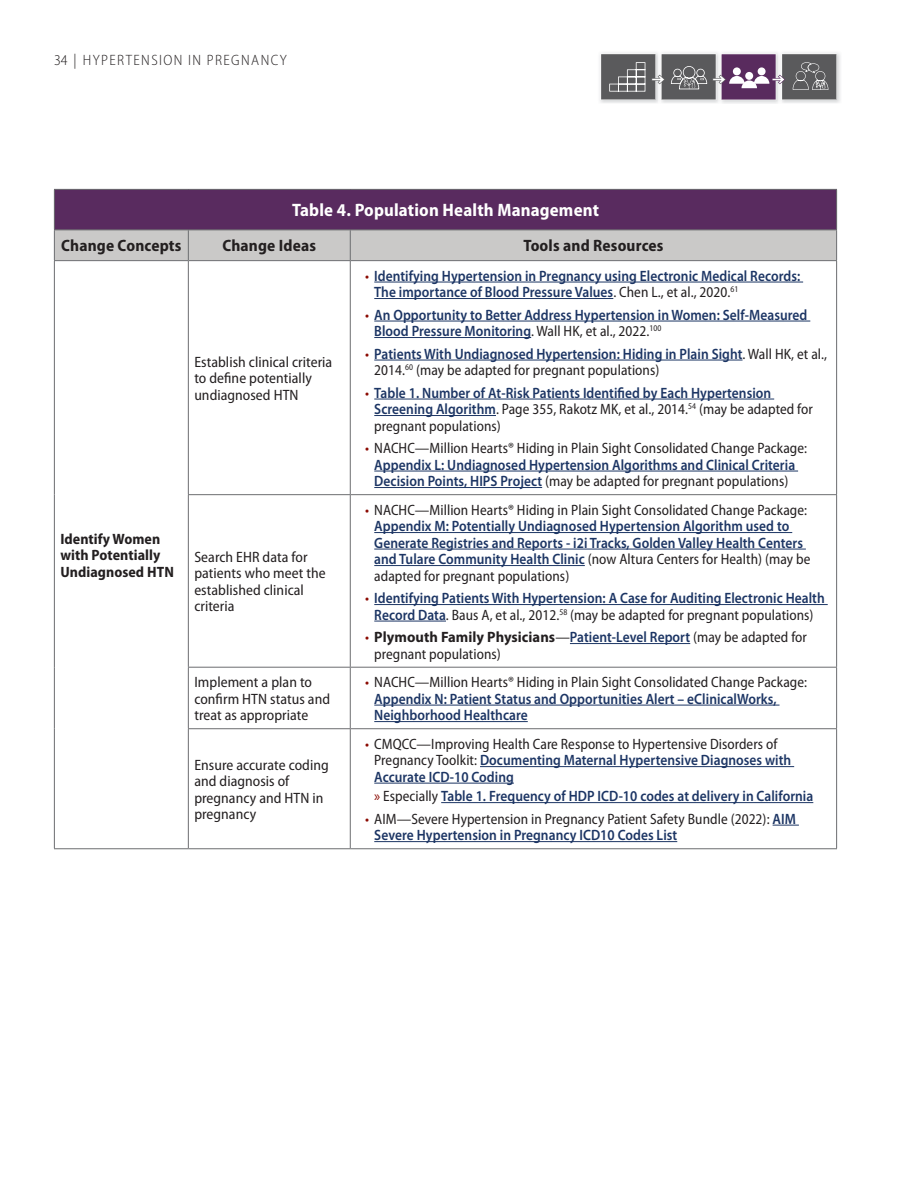
<style>
.page{position:relative;width:918px;height:1188px;background:#fff}
.page>*{position:absolute;margin:0;border:0;box-sizing:border-box;transform-origin:0 0}
.t1{font:700 semi-condensed 18px "Myriad Pro";letter-spacing:.01em;color:#fff}
.t2{font:700 semi-condensed 16.5px "Myriad Pro";letter-spacing:.01em;color:#231f20}
.t3{font:600 15px/16.5px "Myriad Pro";letter-spacing:.005em;color:#1c3564;scale:.9 1}
.t4{font:semi-condensed 15px/16.5px "Myriad Pro";letter-spacing:.005em;color:#231f20}
.t5{font:700 semi-condensed 15px/16.5px "Myriad Pro";letter-spacing:.005em;color:#231f20}
.t6{font:300 semi-condensed 15px "Myriad Pro";letter-spacing:.095em;color:#231f20}
.s1{font-weight:400;font-stretch:semi-condensed;color:#8b0a02}
.s2{font-weight:400;font-stretch:semi-condensed;color:#231f20}
.s3{color:#8b0a02}
.s4{font-weight:600;font-stretch:normal;color:#1c3564}
.s5{font-weight:700;font-stretch:normal}
.s6{font-weight:400;color:#8b0a02}
</style>
<div class="page">
<img style="left:600px;top:52px;width:240px;height:52px">
<img style="left:658px;top:52px;width:3px;height:52px">
<img style="left:718px;top:52px;width:3px;height:52px">
<img style="left:779px;top:52px;width:2px;height:52px">
<svg style="left:601px;top:54px;width:236px;height:46px;background:#766e79"></svg>
<div style="left:54px;top:189px;width:783px;height:41px;background:#592b5f"></div>
<div style="left:55px;top:231px;width:781px;height:29px;background:#cac9c8"></div>
<svg style="left:55px;top:261px;width:781px;height:587px"></svg>
<hr style="left:54px;top:189px;width:134px;height:1px;background:#6c6d70">
<hr style="left:54px;top:190px;width:1px;height:40px;background:#6c6d70">
<hr style="left:188px;top:189px;width:162px;height:1px;background:#6c6d70">
<hr style="left:350px;top:189px;width:487px;height:1px;background:#6c6d70">
<hr style="left:836px;top:190px;width:1px;height:40px;background:#6c6d70">
<hr style="left:54px;top:230px;width:134px;height:1px;background:#6c6d70">
<hr style="left:54px;top:230px;width:1px;height:30px;background:#6c6d70">
<hr style="left:188px;top:230px;width:162px;height:1px;background:#6c6d70">
<hr style="left:188px;top:230px;width:1px;height:30px;background:#6c6d70">
<hr style="left:350px;top:230px;width:487px;height:1px;background:#6c6d70">
<hr style="left:350px;top:230px;width:1px;height:30px;background:#6c6d70">
<hr style="left:836px;top:230px;width:1px;height:30px;background:#6c6d70">
<hr style="left:54px;top:260px;width:134px;height:1px;background:#6c6d70">
<hr style="left:54px;top:261px;width:1px;height:234px;background:#6c6d70">
<hr style="left:54px;top:495px;width:1px;height:172px;background:#6c6d70">
<hr style="left:54px;top:667px;width:1px;height:62px;background:#6c6d70">
<hr style="left:54px;top:729px;width:1px;height:119px;background:#6c6d70">
<hr style="left:54px;top:848px;width:134px;height:1px;background:#6c6d70">
<hr style="left:188px;top:260px;width:162px;height:1px;background:#6c6d70">
<hr style="left:188px;top:261px;width:1px;height:233px;background:#6c6d70">
<hr style="left:350px;top:260px;width:487px;height:1px;background:#6c6d70">
<hr style="left:350px;top:261px;width:1px;height:233px;background:#6c6d70">
<hr style="left:836px;top:261px;width:1px;height:233px;background:#6c6d70">
<hr style="left:188px;top:494px;width:162px;height:1px;background:#6c6d70">
<hr style="left:188px;top:495px;width:1px;height:172px;background:#6c6d70">
<hr style="left:350px;top:494px;width:487px;height:1px;background:#6c6d70">
<hr style="left:350px;top:495px;width:1px;height:172px;background:#6c6d70">
<hr style="left:836px;top:495px;width:1px;height:172px;background:#6c6d70">
<hr style="left:188px;top:667px;width:162px;height:1px;background:#6c6d70">
<hr style="left:188px;top:668px;width:1px;height:60px;background:#6c6d70">
<hr style="left:350px;top:667px;width:487px;height:1px;background:#6c6d70">
<hr style="left:350px;top:668px;width:1px;height:60px;background:#6c6d70">
<hr style="left:836px;top:668px;width:1px;height:60px;background:#6c6d70">
<hr style="left:188px;top:728px;width:162px;height:1px;background:#6c6d70">
<hr style="left:188px;top:729px;width:1px;height:119px;background:#6c6d70">
<hr style="left:350px;top:728px;width:487px;height:1px;background:#6c6d70">
<hr style="left:350px;top:729px;width:1px;height:119px;background:#6c6d70">
<hr style="left:836px;top:729px;width:1px;height:119px;background:#6c6d70">
<hr style="left:188px;top:848px;width:162px;height:1px;background:#6c6d70">
<hr style="left:350px;top:848px;width:487px;height:1px;background:#6c6d70">
<hr style="left:374px;top:282px;width:429px;height:1px;background:#1c3564">
<hr style="left:374px;top:298px;width:239px;height:1px;background:#1c3564">
<hr style="left:374px;top:321px;width:436px;height:1px;background:#1c3564">
<hr style="left:374px;top:337px;width:157px;height:1px;background:#1c3564">
<hr style="left:374px;top:360px;width:369px;height:1px;background:#1c3564">
<hr style="left:374px;top:399px;width:400px;height:1px;background:#1c3564">
<hr style="left:374px;top:415px;width:122px;height:1px;background:#1c3564">
<hr style="left:374px;top:471px;width:424px;height:1px;background:#1c3564">
<hr style="left:374px;top:487px;width:168px;height:1px;background:#1c3564">
<hr style="left:374px;top:532px;width:418px;height:1px;background:#1c3564">
<hr style="left:374px;top:549px;width:432px;height:1px;background:#1c3564">
<hr style="left:374px;top:565px;width:211px;height:1px;background:#1c3564">
<hr style="left:374px;top:604px;width:454px;height:1px;background:#1c3564">
<hr style="left:374px;top:621px;width:72px;height:1px;background:#1c3564">
<hr style="left:570px;top:643px;width:120px;height:1px;background:#1c3564">
<hr style="left:374px;top:705px;width:406px;height:1px;background:#1c3564">
<hr style="left:374px;top:721px;width:154px;height:1px;background:#1c3564">
<hr style="left:480px;top:766px;width:314px;height:1px;background:#1c3564">
<hr style="left:374px;top:783px;width:140px;height:1px;background:#1c3564">
<hr style="left:441px;top:802px;width:372px;height:1px;background:#1c3564">
<svg style="left:773px;top:825px;width:26px;height:1px"></svg>
<hr style="left:374px;top:841px;width:303px;height:1px;background:#1c3564">
<p class="t6" style="left:54px;top:52px;width:234px">34 | HYPERTENSION IN PREGNANCY</p>
<p class="t1" style="left:292px;top:200px;width:308px">Table 4. Population Health Management</p>
<p class="t2" style="left:61px;top:237px;width:122px">Change Concepts</p>
<p class="t2" style="left:222px;top:237px;width:95px">Change Ideas</p>
<p class="t2" style="left:523px;top:237px;width:142px">Tools and Resources</p>
<p class="t5" style="left:60px;top:531px;width:115px">Identify Women with Potentially<br>Undiagnosed HTN</p>
<p class="t4" style="left:194px;top:354px;width:140px">Establish clinical criteria to define potentially undiagnosed HTN</p>
<p class="t4" style="left:194px;top:549px;width:133px">Search EHR data for patients who meet the established clinical criteria</p>
<p class="t3" style="left:374px;top:267px;width:475px;text-indent:-9px"><span class="s1">•</span> Identifying Hypertension in Pregnancy using Electronic Medical Records:<br>The importance of Blood Pressure Values<span class="s2">. Chen L., et al., 2020.</span><sup>61</sup></p>
<p class="t3" style="left:374px;top:306px;width:483px;text-indent:-9px"><span class="s1">•</span> An Opportunity to Better Address Hypertension in Women: Self-Measured<br>Blood Pressure Monitoring<span class="s2">. Wall HK, et al., 2022.</span><sup>100</sup></p>
<p class="t4" style="left:374px;top:346px;width:454px;text-indent:-9px"><span class="s3">•</span> <span class="s4">Patients With Undiagnosed Hypertension: Hiding in Plain Sight</span>. Wall HK, et al.,<br>2014.<sup>60</sup> (may be adapted for pregnant populations)</p>
<p class="t3" style="left:374px;top:384px;width:489px;text-indent:-9px"><span class="s1">•</span> Table 1. Number of At-Risk Patients Identified by Each Hypertension<br>Screening Algorithm<span class="s2">. Page 355, Rakotz MK, et al., 2014.</span><sup>54</sup> <span class="s2">(may be adapted for pregnant populations)</span></p>
<p class="t4" style="left:374px;top:440px;width:434px;text-indent:-9px"><span class="s3">•</span> NACHC—Million Hearts® Hiding in Plain Sight Consolidated Change Package:<br><span class="s4">Appendix L: Undiagnosed Hypertension Algorithms and Clinical Criteria<br>Decision Points, HIPS Project</span> (may be adapted for pregnant populations)</p>
<p class="t3" style="left:374px;top:502px;width:486px;text-indent:-9px"><span class="s1">•</span> <span class="s2">NACHC—Million Hearts® Hiding in Plain Sight Consolidated Change Package:<br></span>Appendix M: Potentially Undiagnosed Hypertension Algorithm used to Generate Registries and Reports - i2i Tracks, Golden Valley Health Centers and Tulare Community Health Clinic <span class="s2">(now Altura Centers for Health) (may be adapted for pregnant populations)</span></p>
<p class="t3" style="left:365px;top:590px;width:512px;text-align:center"><span class="s1">•</span> Identifying Patients With Hypertension: A Case for Auditing Electronic Health<br>Record Data<span class="s2">. Baus A, et al., 2012.</span><sup>58</sup> <span class="s2">(may be adapted for pregnant populations)</span></p>
<p class="t4" style="left:374px;top:629px;width:434px;text-indent:-9px"><span class="s3">•</span> <span class="s5">Plymouth Family Physicians</span>—<span class="s4">Patient-Level Report</span> (may be adapted for pregnant populations)</p>
<p class="t4" style="left:194px;top:674px;width:137px">Implement a plan to confirm HTN status and treat as appropriate</p>
<p class="t3" style="left:374px;top:674px;width:483px;text-indent:-9px"><span class="s1">•</span> <span class="s2">NACHC—Million Hearts® Hiding in Plain Sight Consolidated Change Package:<br></span>Appendix N: Patient Status and Opportunities Alert – eClinicalWorks,<br>Neighborhood Healthcare</p>
<p class="t4" style="left:194px;top:757px;width:136px">Ensure accurate coding and diagnosis of pregnancy and HTN in pregnancy</p>
<p class="t4" style="left:374px;top:736px;width:419px;text-indent:-9px"><span class="s3">•</span> CMQCC—Improving Health Care Response to Hypertensive Disorders of<br>Pregnancy Toolkit: <span class="s4">Documenting Maternal Hypertensive Diagnoses with<br>Accurate ICD-10 Coding</span></p>
<p class="t3" style="left:374px;top:788px;width:489px"><span class="s6">»</span> <span class="s2">Especially</span> Table 1. Frequency of HDP ICD-10 codes at delivery in California</p>
<p class="t4" style="left:374px;top:811px;width:423px;text-indent:-9px"><span class="s3">•</span> AIM—Severe Hypertension in Pregnancy Patient Safety Bundle (2022): <span class="s4">AIM<br>Severe Hypertension in Pregnancy ICD10 Codes List</span></p>
</div>
